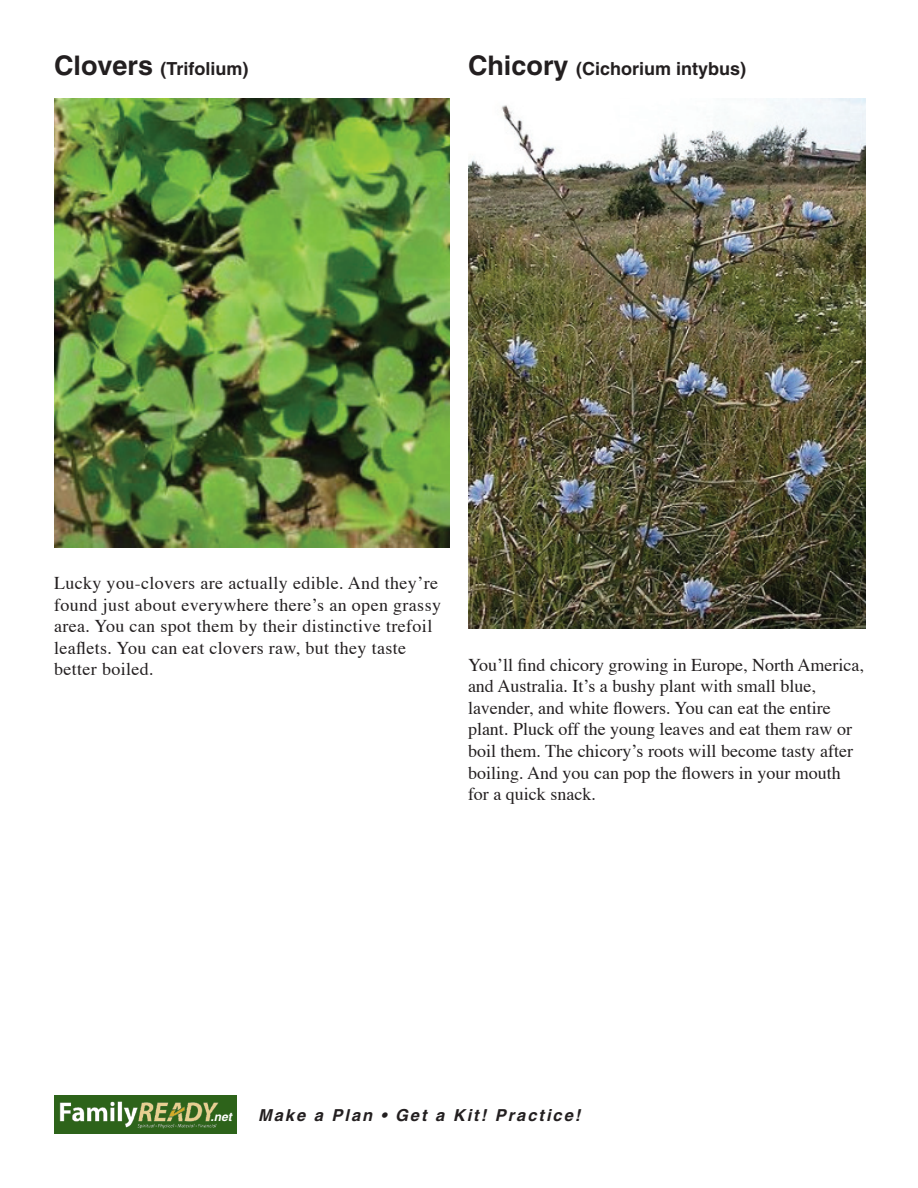
<style>
.page{position:relative;width:918px;height:1188px;background:#fff}
.page>*{position:absolute;margin:0;border:0;box-sizing:border-box;transform-origin:0 0}
.t1{font:18px/21.6px "Times";color:#231f20}
.t2{font:18px/21.6px "Times";letter-spacing:.02em;color:#231f20}
.t3{font:700 18px "Helvetica";color:#231f20}
.t4{font:italic 700 16.5px "Helvetica";letter-spacing:.12em;color:#231f20}
.t5{font:italic 700 12px "Helvetica";color:#fff}
.s1{font-size:27px}
</style>
<div class="page">
<div style="left:54px;top:1095px;width:182px;height:39px;background:#2d631a"></div>
<img style="left:59px;top:1101px;width:160px;height:28px">
<img style="left:54px;top:99px;width:396px;height:448px">
<img style="left:468px;top:99px;width:398px;height:530px">
<p class="t3" style="left:54px;top:58px;width:196px"><span class="s1">Clovers</span> (Trifolium)</p>
<p class="t3" style="left:468px;top:58px;width:280px"><span class="s1">Chicory</span> (Cichorium intybus)</p>
<p class="t2" style="left:54px;top:571px;width:389px">Lucky you-clovers are actually edible. And they’re found just about everywhere there’s an open grassy area. You can spot them by their distinctive trefoil leaflets. You can eat clovers raw, but they taste better boiled.</p>
<p class="t1" style="left:468px;top:652px;width:397px">You’ll find chicory growing in Europe, North America, and Australia. It’s a bushy plant with small blue, lavender, and white flowers. You can eat the entire plant. Pluck off the young leaves and eat them raw or boil them. The chicory’s roots will become tasty after boiling. And you can pop the flowers in your mouth for a quick snack.</p>
<p class="t5" style="left:210px;top:1110px;width:23px">.net</p>
<p class="t4" style="left:258px;top:1105px;width:324px">Make a Plan • Get a Kit! Practice!</p>
</div>
